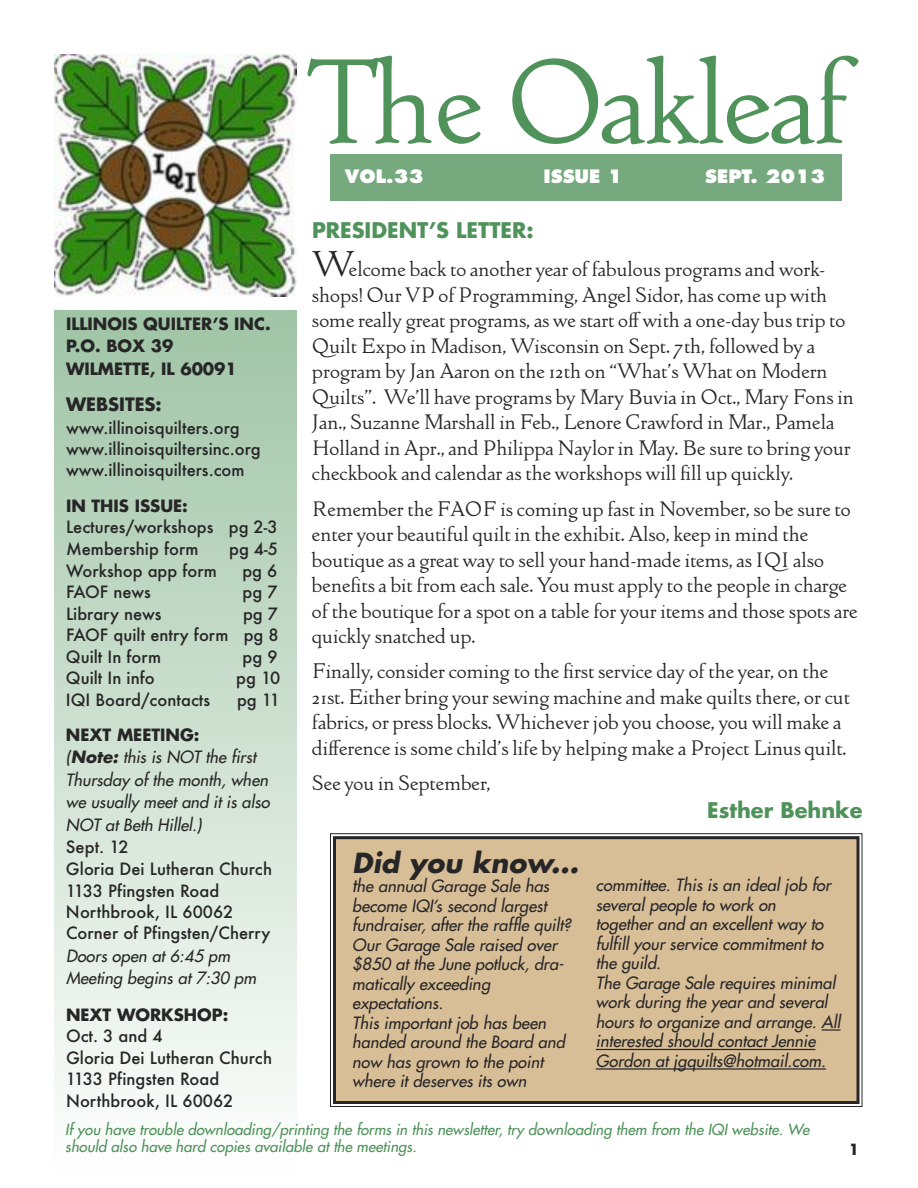
<style>
.page{position:relative;width:918px;height:1188px;background:#fff}
.page>*{position:absolute;margin:0;border:0;box-sizing:border-box;transform-origin:0 0}
.t1{font:120px "Zilvertype Pro";letter-spacing:-.025em;color:#4f925a}
.t2{font:italic 700 27px "Futura";letter-spacing:.005em;color:#272627}
.t3{font:21px/25.5px "Zilvertype Pro";color:#272627}
.t4{font:700 21px "Futura";color:#4f925a}
.t5{font:800 18px "Futura";color:#fff}
.t6{font:700 18px "Futura";color:#272627}
.t7{font:italic 16.5px/19.5px "Futura";letter-spacing:.005em;color:#272627}
.t8{font:500 16.5px/21.6px "Futura";color:#272627}
.t9{font:700 16.5px/22.4px "Futura";color:#272627}
.t10{font:italic 15px/16.5px "Futura";letter-spacing:.005em;color:#4f925a}
.t11{font:700 15px "Futura";color:#272627}
.s1{font-weight:700;font-style:normal}
.s2{font-weight:700}
.s3{font-size:36px}
.s4{font-size:18px}
</style>
<div class="page">
<div style="left:334px;top:838px;width:524px;height:264px;background:#d7be97"></div>
<div style="left:330px;top:833px;width:533px;height:274px;border:1px solid #272627"></div>
<div style="left:333px;top:836px;width:527px;height:268px;border:3px solid #272627"></div>
<div style="left:54px;top:310px;width:243px;height:866px;background:linear-gradient(to bottom,#a0c4a6,#fefefe)"></div>
<img style="left:54px;top:54px;width:243px;height:243px">
<div style="left:330px;top:154px;width:512px;height:47px;background:#76aa7e"></div>
<svg style="left:822px;top:1029px;width:19px;height:2px"></svg>
<hr style="left:596px;top:1049px;width:219px;height:1px;background:#272627">
<hr style="left:596px;top:1068px;width:230px;height:2px;background:#272627">
<p class="t9" style="left:66px;top:314px;width:206px">ILLINOIS QUILTER’S INC.<br>P.O. BOX 39<br>WILMETTE, IL 60091</p>
<p class="t6" style="left:66px;top:396px;width:97px">WEBSITES:</p>
<p class="t8" style="left:66px;top:417px;width:196px">www.illinoisquilters.org www.illinoisquiltersinc.org www.illinoisquilters.com</p>
<p class="t9" style="left:66px;top:496px;width:123px">IN THIS ISSUE:</p>
<p class="t8" style="left:66px;top:517px;width:213px">Lectures/workshops pg 2-3<br>Membership form</p>
<p class="t8" style="left:229px;top:538px;width:50px">pg 4-5</p>
<p class="t8" style="left:66px;top:560px;width:152px">Workshop app form</p>
<p class="t8" style="left:242px;top:560px;width:37px">pg 6</p>
<p class="t8" style="left:66px;top:582px;width:86px">FAOF news</p>
<p class="t8" style="left:242px;top:582px;width:37px">pg 7</p>
<p class="t8" style="left:66px;top:603px;width:97px">Library news</p>
<p class="t8" style="left:66px;top:603px;width:214px;text-align:justify;text-indent:177px">pg 7<br>FAOF quilt entry form pg 8<br>Quilt In form</p>
<p class="t8" style="left:243px;top:646px;width:37px">pg 9</p>
<p class="t8" style="left:66px;top:668px;width:90px">Quilt In info</p>
<p class="t8" style="left:236px;top:668px;width:46px">pg 10</p>
<p class="t8" style="left:66px;top:689px;width:146px">IQI Board/contacts</p>
<p class="t8" style="left:237px;top:689px;width:44px">pg 11</p>
<p class="t7" style="left:66px;top:725px;width:205px;line-height:22.5px"><span class="s1">NEXT MEETING:<br></span>(<span class="s2">Note:</span> this is NOT the first<br>Thursday of the month, when we usually meet and it is also<br>NOT at Beth Hillel.)</p>
<p class="t8" style="left:66px;top:837px;width:208px">Sept. 12<br>Gloria Dei Lutheran Church<br>1133 Pfingsten Road<br>Northbrook, IL 60062<br>Corner of Pfingsten/Cherry</p>
<p class="t7" style="left:66px;top:945px;width:192px;line-height:22.5px">Doors open at 6:45 pm<br>Meeting begins at 7:30 pm</p>
<p class="t9" style="left:66px;top:1005px;width:164px">NEXT WORKSHOP:</p>
<p class="t8" style="left:66px;top:1026px;width:208px">Oct. 3 and 4<br>Gloria Dei Lutheran Church<br>1133 Pfingsten Road<br>Northbrook, IL 60062</p>
<h1 class="t1" style="left:308px;top:57px;width:542px">The Oakleaf</h1>
<p class="t5" style="left:345px;top:168px;width:80px">VOL.33</p>
<p class="t5" style="left:544px;top:168px;width:81px">ISSUE 1</p>
<p class="t5" style="left:705px;top:168px;width:122px">SEPT. 2013</p>
<p class="t4" style="left:312px;top:220px;width:223px">PRESIDENT’S LETTER:</p>
<p class="t3" style="left:312px;top:258px;width:543px"><span class="s3">W</span>elcome back to another year of fabulous programs and work&shy;shops! Our VP of Programming, Angel Sidor, has come up with some really great programs, as we start offwith a one-day bus trip to Quilt Expo in Madison, Wisconsin on Sept. 7th, followed by a program by Jan Aaron on the 12th on “What’s What on Modern Quilts”. We’ll have programs by Mary Buvia in Oct., Mary Fons in Jan., Suzanne Marshall in Feb., Lenore Crawford in Mar., Pamela Holland in Apr., and Philippa Naylor in May. Be sure to bring your checkbook and calendar as the workshops will fill up quickly.</p>
<p class="t3" style="left:312px;top:498px;width:547px">Remember the FAOF is coming up fast in November, so be sure to enter your beautiful quilt in the exhibit. Also, keep in mind the boutique as a great way to sell your hand-made items, as IQI also benefits a bit from each sale. You must apply to the people in charge of the boutique for a spot on a table for your items and those spots are quickly snatched up.</p>
<p class="t3" style="left:312px;top:660px;width:539px">Finally, consider coming to the first service day of the year, on the 21st. Either bring your sewing machine and make quilts there, or cut fabrics, or press blocks. Whichever job you choose, you will make a difference is some child’s life by helping make a Project Linus quilt.</p>
<p class="t3" style="left:312px;top:772px;width:180px">See you in September,</p>
<p class="t4" style="left:707px;top:801px;width:157px">Esther Behnke</p>
<p class="t2" style="left:352px;top:850px;width:228px">Did you know...</p>
<p class="t7" style="left:352px;top:878px;width:220px"><span class="s4">t</span>he annual Garage Sale has become IQI’s second largest fundraiser, after the raffle quilt?<br>Our Garage Sale raised over $850 at the June potluck, dra&shy;matically exceeding expectations.<br>This important job has been handed around the Board and now has grown to the point where it deserves its own</p>
<p class="t7" style="left:596px;top:876px;width:246px">committee. This is an ideal job for several people to work on<br>together and an excellent way to fulfill your service commitment to the guild.<br>The Garage Sale requires minimal work during the year and several hours to organize and arrange. All interested should contact Jennie<br>Gordon at jgquilts@hotmail.com.</p>
<p class="t10" style="left:65px;top:1122px;width:746px">If you have trouble downloading/printing the forms in this newsletter, try downloading them from the IQI website. We should also have hard copies available at the meetings.</p>
<p class="t11" style="left:849px;top:1143px;width:12px">1</p>
</div>
